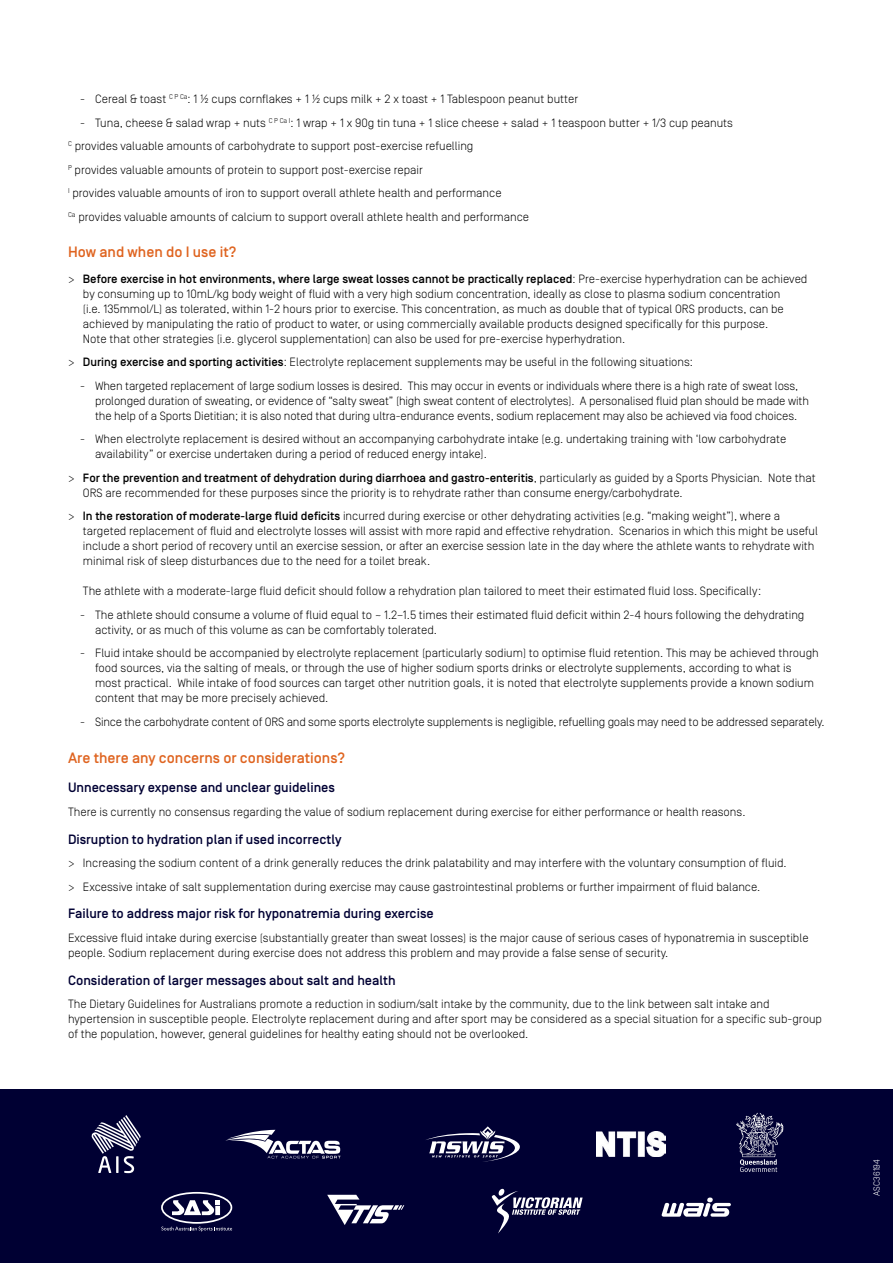
<style>
.page{position:relative;width:893px;height:1263px;background:#fff}
.page>*{position:absolute;margin:0;border:0;box-sizing:border-box;transform-origin:0 0}
.Heading_2{font:500 15px "Simplon Norm";color:#df6420}
.Heading_3{font:500 13.5px "Simplon Norm";color:#003}
.Bullets{font:300 12px/15px "Simplon Norm";color:#000}
.Body{font:300 12px/15px "Simplon Norm";color:#000}
.t1{font:300 9px "Simplon Norm";color:#fff}
.s1{font-weight:500}
</style>
<div class="page">
<div style="left:0;top:1090px;width:893px;height:173px;background:#003"></div>
<svg style="left:327px;top:1195px;width:77px;height:30px"></svg>
<svg style="left:426px;top:1126px;width:94px;height:36px"></svg>
<svg style="left:225px;top:1130px;width:115px;height:28px"></svg>
<div style="left:161px;top:1192px;width:71px;height:32px;border:2px solid #fff;border-radius:50%"></div>
<svg style="left:161px;top:1226px;width:71px;height:5px"></svg>
<svg style="left:172px;top:1200px;width:48px;height:15px"></svg>
<svg style="left:736px;top:1113px;width:48px;height:59px"></svg>
<img style="left:596px;top:1131px;width:69px;height:25px">
<svg style="left:662px;top:1197px;width:69px;height:20px"></svg>
<svg style="left:92px;top:1115px;width:49px;height:58px"></svg>
<svg style="left:491px;top:1188px;width:92px;height:45px"></svg>
<p class="Bullets" style="left:80px;top:92px;width:499px">- Cereal &amp; toast <sup>C</sup> <sup>P</sup> <sup>Ca</sup>: 1 ½ cups cornflakes + 1 ½ cups milk + 2 x toast + 1 Tablespoon peanut butter</p>
<p class="Bullets" style="left:80px;top:115px;width:654px">- Tuna, cheese &amp; salad wrap + nuts <sup>C</sup> <sup>P</sup> <sup>Ca</sup> <sup>I</sup>: 1 wrap + 1 x 90g tin tuna + 1 slice cheese + salad + 1 teaspoon butter + 1/3 cup peanuts</p>
<p class="Body" style="left:68px;top:139px;width:407px"><sup>C</sup> provides valuable amounts of carbohydrate to support post-exercise refuelling</p>
<p class="Body" style="left:68px;top:162px;width:356px"><sup>P</sup> provides valuable amounts of protein to support post-exercise repair</p>
<p class="Body" style="left:68px;top:186px;width:435px"><sup>I</sup> provides valuable amounts of iron to support overall athlete health and performance</p>
<p class="Body" style="left:68px;top:209px;width:463px"><sup>Ca</sup> provides valuable amounts of calcium to support overall athlete health and performance</p>
<h2 class="Heading_2" style="left:68px;top:244px;width:170px">How and when do I use it?</h2>
<p class="Bullets" style="left:83px;top:271px;width:726px;text-indent:-15px">&gt; <span class="s1">Before exercise in hot environments, where large sweat losses cannot be practically replaced</span>: Pre-exercise hyperhydration can be achieved by consuming up to 10mL/kg body weight of fluid with a very high sodium concentration, ideally as close to plasma sodium concentration<br>(i.e. 135mmol/L) as tolerated, within 1-2 hours prior to exercise. This concentration, as much as double that of typical ORS products, can be achieved by manipulating the ratio of product to water, or using commercially available products designed specifically for this purpose.<br>Note that other strategies (i.e. glycerol supplementation) can also be used for pre-exercise hyperhydration.</p>
<p class="Bullets" style="left:68px;top:355px;width:627px">&gt; <span class="s1">During exercise and sporting activities</span>: Electrolyte replacement supplements may be useful in the following situations:</p>
<p class="Bullets" style="left:95px;top:378px;width:715px;text-indent:-15px">- When targeted replacement of large sodium losses is desired. This may occur in events or individuals where there is a high rate of sweat loss, prolonged duration of sweating, or evidence of “salty sweat” (high sweat content of electrolytes). A personalised fluid plan should be made with the help of a Sports Dietitian; it is also noted that during ultra-endurance events, sodium replacement may also be achieved via food choices.</p>
<p class="Bullets" style="left:95px;top:432px;width:693px;text-indent:-15px">- When electrolyte replacement is desired without an accompanying carbohydrate intake (e.g. undertaking training with ‘low carbohydrate availability” or exercise undertaken during a period of reduced energy intake).</p>
<p class="Bullets" style="left:83px;top:470px;width:734px;text-indent:-15px">&gt; <span class="s1">For the prevention and treatment of dehydration during diarrhoea and gastro-enteritis</span>, particularly as guided by a Sports Physician. Note that<br>ORS are recommended for these purposes since the priority is to rehydrate rather than consume energy/carbohydrate.</p>
<p class="Bullets" style="left:83px;top:509px;width:737px;text-indent:-15px">&gt; <span class="s1">In the restoration of moderate-large fluid deficits</span> incurred during exercise or other dehydrating activities (e.g. “making weight”), where a targeted replacement of fluid and electrolyte losses will assist with more rapid and effective rehydration. Scenarios in which this might be useful include a short period of recovery until an exercise session, or after an exercise session late in the day where the athlete wants to rehydrate with minimal risk of sleep disturbances due to the need for a toilet break.</p>
<p class="Bullets" style="left:83px;top:584px;width:680px">The athlete with a moderate-large fluid deficit should follow a rehydration plan tailored to meet their estimated fluid loss. Specifically:</p>
<p class="Bullets" style="left:95px;top:607px;width:711px;text-indent:-15px">- The athlete should consume a volume of fluid equal to ~ 1.2–1.5 times their estimated fluid deficit within 2-4 hours following the dehydrating activity, or as much of this volume as can be comfortably tolerated.</p>
<p class="Bullets" style="left:95px;top:646px;width:725px;text-indent:-15px">- Fluid intake should be accompanied by electrolyte replacement (particularly sodium) to optimise fluid retention. This may be achieved through food sources, via the salting of meals, or through the use of higher sodium sports drinks or electrolyte supplements, according to what is most practical. While intake of food sources can target other nutrition goals, it is noted that electrolyte supplements provide a known sodium content that may be more precisely achieved.</p>
<p class="Bullets" style="left:80px;top:714px;width:746px">- Since the carbohydrate content of ORS and some sports electrolyte supplements is negligible, refuelling goals may need to be addressed separately.</p>
<h2 class="Heading_2" style="left:68px;top:749px;width:279px">Are there any concerns or considerations?</h2>
<p class="Heading_3" style="left:68px;top:780px;width:268px">Unnecessary expense and unclear guidelines</p>
<p class="Body" style="left:68px;top:804px;width:679px">There is currently no consensus regarding the value of sodium replacement during exercise for either performance or health reasons.</p>
<p class="Heading_3" style="left:68px;top:832px;width:275px">Disruption to hydration plan if used incorrectly</p>
<p class="Bullets" style="left:68px;top:856px;width:720px">&gt; Increasing the sodium content of a drink generally reduces the drink palatability and may interfere with the voluntary consumption of fluid.</p>
<p class="Bullets" style="left:68px;top:879px;width:694px">&gt; Excessive intake of salt supplementation during exercise may cause gastrointestinal problems or further impairment of fluid balance.</p>
<p class="Heading_3" style="left:68px;top:907px;width:367px">Failure to address major risk for hyponatremia during exercise</p>
<p class="Body" style="left:68px;top:930px;width:742px">Excessive fluid intake during exercise (substantially greater than sweat losses) is the major cause of serious cases of hyponatremia in susceptible people. Sodium replacement during exercise does not address this problem and may provide a false sense of security.</p>
<p class="Heading_3" style="left:68px;top:973px;width:329px">Consideration of larger messages about salt and health</p>
<p class="Body" style="left:68px;top:997px;width:755px">The Dietary Guidelines for Australians promote a reduction in sodium/salt intake by the community, due to the link between salt intake and hypertension in susceptible people. Electrolyte replacement during and after sport may be considered as a special situation for a specific sub-group of the population, however, general guidelines for healthy eating should not be overlooked.</p>
<p class="t1" style="left:872px;top:1195px;width:38px;rotate:-90deg">ASC36194</p>
</div>
